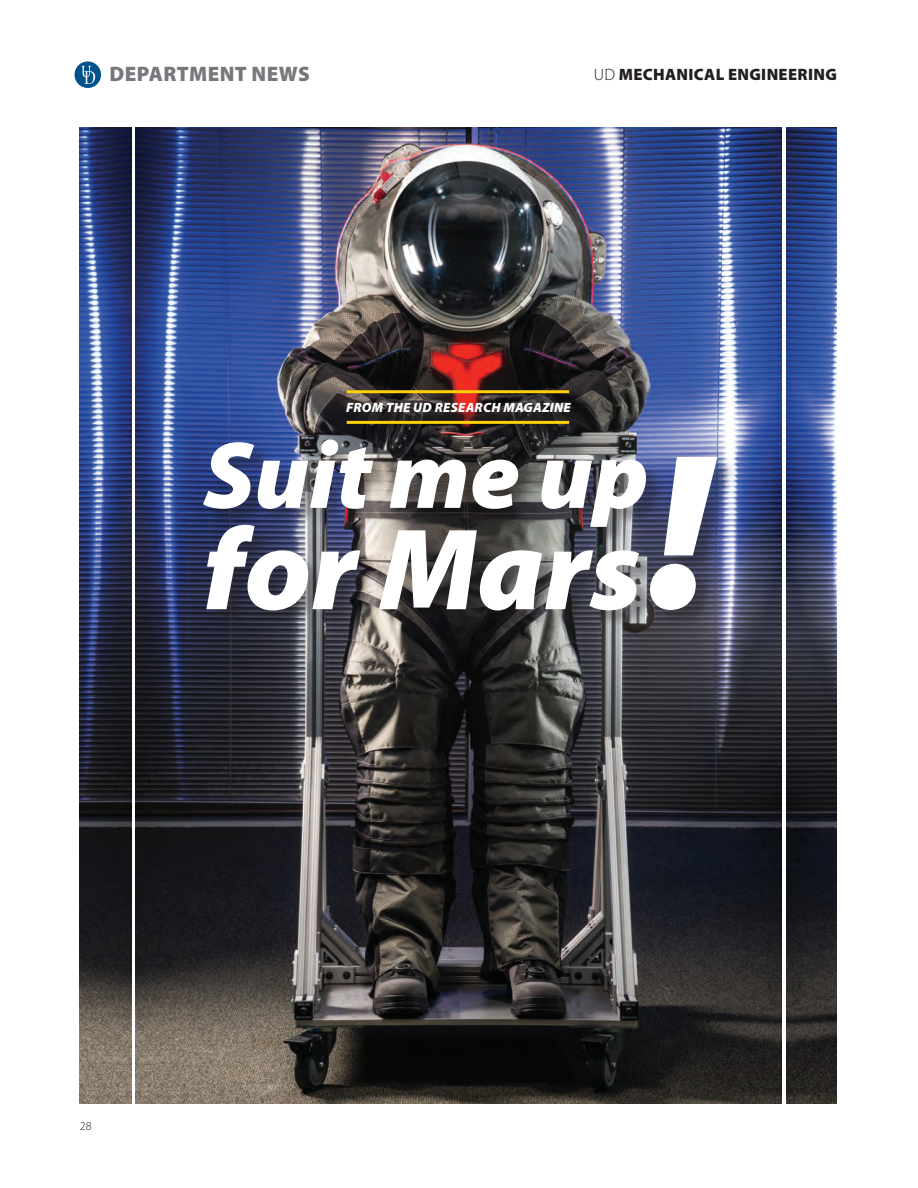
<style>
.page{position:relative;width:918px;height:1188px;background:#fff}
.page>*{position:absolute;margin:0;border:0;box-sizing:border-box;transform-origin:0 0}
.ME_BODY{font:italic 900 117px "Myriad Pro";color:#fff}
.ME_BODY-2{font:italic 900 96px "Myriad Pro";color:#fff}
.t1{font:900 21px "Myriad Pro";letter-spacing:.02em;color:#76787b}
.t2{font:900 16.5px "Myriad Pro";letter-spacing:.02em;color:#231f20}
.ME_CALL_OUT{font:italic 900 13.5px "Myriad Pro";letter-spacing:.02em;color:#fff}
.t3{font:300 12px "Myriad Pro";color:#231f20}
.s1{font-weight:300}
</style>
<div class="page">
<div style="left:75px;top:61px;width:26px;height:27px;background:#01518a;border-radius:50%"></div>
<svg style="left:81px;top:66px;width:14px;height:18px"></svg>
<img style="left:135px;top:127px;width:647px;height:977px">
<img style="left:80px;top:127px;width:51px;height:977px">
<img style="left:787px;top:127px;width:50px;height:977px">
<div style="left:207px;top:442px;width:528px;height:187px;background:#231f20;opacity:.35"></div>
<svg style="left:650px;top:457px;width:67px;height:153px"></svg>
<div style="left:350px;top:406px;width:238px;height:23px;background:#231f20;opacity:.75"></div>
<hr style="left:347px;top:390px;width:222px;height:3px;background:#fdd007">
<hr style="left:347px;top:421px;width:222px;height:3px;background:#fdd007">
<h3 class="t1" style="left:110px;top:62px;width:202px">DEPARTMENT NEWS</h3>
<p class="t2" style="left:594px;top:65px;width:245px"><span class="s1">UD</span> MECHANICAL ENGINEERING</p>
<p class="ME_CALL_OUT" style="left:346px;top:399px;width:226px">FROM THE UD RESEARCH MAGAZINE</p>
<p class="ME_BODY-2" style="left:204px;top:422px;width:447px">Suit me up</p>
<p class="ME_BODY" style="left:204px;top:504px;width:439px">for Mars</p>
<p class="t3" style="left:80px;top:1119px;width:13px">28</p>
</div>
